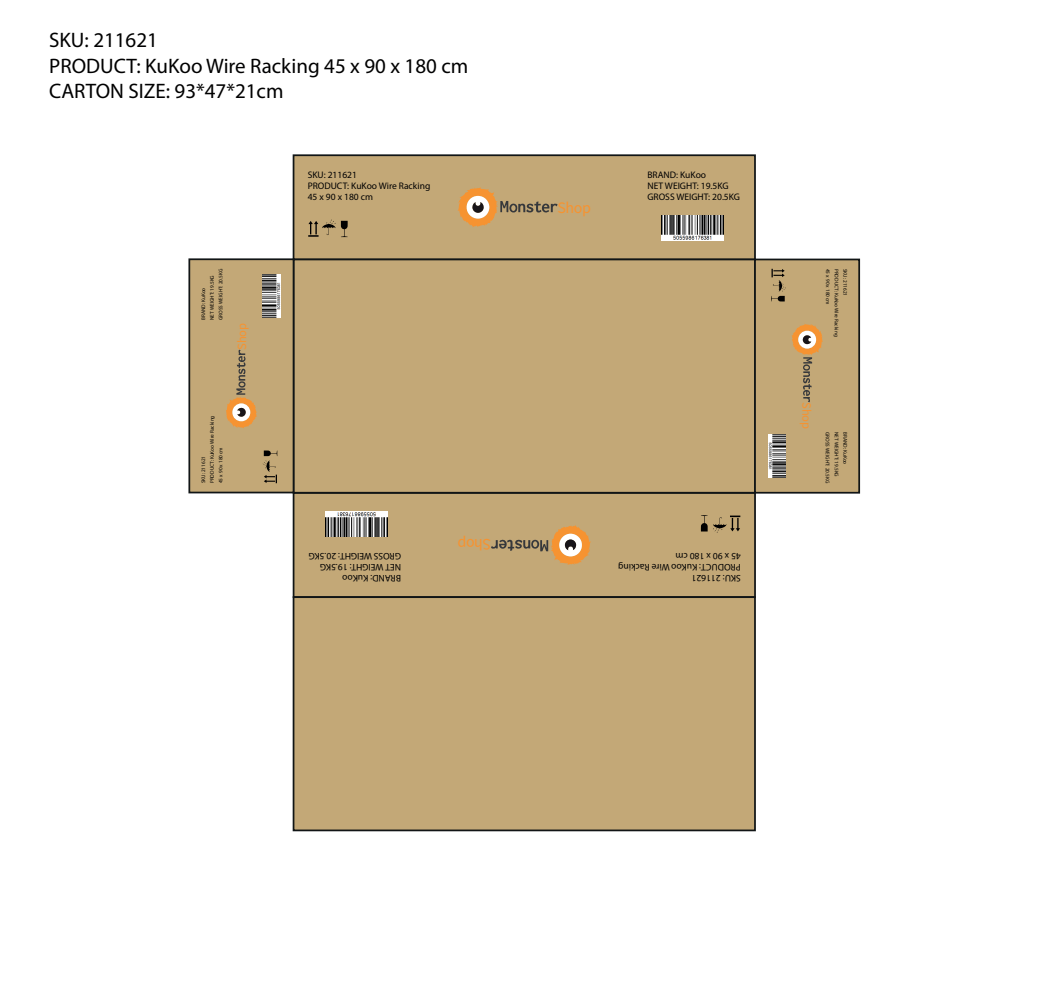
<style>
.page{position:relative;width:1042px;height:1000px;background:#fff}
.page>*{position:absolute;margin:0;border:0;box-sizing:border-box;transform-origin:0 0}
.t1{font:21px/25.2px "Myriad Pro";color:#000001}
.t2{font:15.92px "Source Sans Pro";letter-spacing:-.025em;color:#f69331}
.t3{font:12.6px "Source Sans Pro";letter-spacing:-.025em;color:#f69331}
.t4{font:9.45px/11px "Myriad Pro";color:#000001}
.t5{font:5.25px/8.8px "Myriad Pro";color:#000001}
</style>
<div class="page">
<div style="left:293px;top:154px;width:463px;height:106px;background:#c3a877;border:2px solid #111516"></div>
<svg style="left:458px;top:187px;width:99px;height:40px"></svg>
<svg style="left:308px;top:219px;width:40px;height:18px"></svg>
<img style="left:661px;top:216px;width:62px;height:25px">
<div style="left:293px;top:492px;width:463px;height:106px;background:#c3a877;border:2px solid #111516"></div>
<svg style="left:491px;top:525px;width:100px;height:40px"></svg>
<svg style="left:701px;top:515px;width:6px;height:16px"></svg>
<svg style="left:713px;top:515px;width:27px;height:18px"></svg>
<img style="left:325px;top:511px;width:62px;height:25px">
<div style="left:293px;top:258px;width:463px;height:235px;background:#c3a877;border:2px solid #111516"></div>
<div style="left:293px;top:596px;width:463px;height:235px;background:#c3a877;border:2px solid #111516"></div>
<div style="left:188px;top:258px;width:106px;height:235px;background:#c3a877;border:2px solid #111516"></div>
<svg style="left:226px;top:350px;width:31px;height:78px"></svg>
<svg style="left:263px;top:450px;width:14px;height:33px"></svg>
<img style="left:263px;top:274px;width:17px;height:43px">
<div style="left:754px;top:258px;width:106px;height:235px;background:#c3a877;border:2px solid #111516"></div>
<svg style="left:791px;top:324px;width:32px;height:78px"></svg>
<svg style="left:771px;top:269px;width:15px;height:32px"></svg>
<img style="left:768px;top:435px;width:18px;height:42px">
<h1 class="t1" style="left:49px;top:27px;width:421px">SKU: 211621<br>PRODUCT: KuKoo Wire Racking 45 x 90 x 180 cm<br>CARTON SIZE: 93*47*21cm</h1>
<p class="t4" style="left:308px;top:169px;width:124px">SKU: 211621<br>PRODUCT: KuKoo Wire Racking<br>45 x 90 x 180 cm</p>
<p class="t4" style="left:647px;top:169px;width:94px">BRAND: KuKoo<br>NET WEIGHT: 19.5KG<br>GROSS WEIGHT: 20.5KG</p>
<p class="t5" style="left:199px;top:320px;width:53px;rotate:-90deg">BRAND: KuKoo<br>NET WEIGHT: 19.5KG<br>GROSS WEIGHT: 20.5KG</p>
<h3 class="t3" style="left:233px;top:350px;width:28px;rotate:-90deg">Shop</h3>
<p class="t5" style="left:199px;top:483px;width:69px;rotate:-90deg">SKU: 211621<br>PRODUCT: KuKoo Wire Racking<br>45 x 90 x 180 cm</p>
<p class="t4" style="left:401px;top:583px;width:94px;rotate:-180deg">BRAND: KuKoo<br>NET WEIGHT: 19.5KG<br>GROSS WEIGHT: 20.5KG</p>
<h2 class="t2" style="left:491px;top:555px;width:35px;rotate:-180deg">Shop</h2>
<h2 class="t2" style="left:557px;top:197px;width:35px">Shop</h2>
<p class="t4" style="left:741px;top:583px;width:124px;rotate:-180deg">SKU: 211621<br>PRODUCT: KuKoo Wire Racking<br>45 x 90 x 180 cm</p>
<p class="t5" style="left:832px;top:269px;width:38px;rotate:90deg">45 x 90 x 180 cm</p>
<p class="t5" style="left:841px;top:269px;width:69px;rotate:90deg">PRODUCT: KuKoo Wire Racking</p>
<p class="t5" style="left:850px;top:269px;width:29px;rotate:90deg">SKU: 211621</p>
<h3 class="t3" style="left:815px;top:402px;width:28px;rotate:90deg">Shop</h3>
<p class="t5" style="left:832px;top:432px;width:53px;rotate:90deg">GROSS WEIGHT: 20.5KG</p>
<p class="t5" style="left:841px;top:432px;width:46px;rotate:90deg">NET WEIGHT: 19.5KG</p>
<p class="t5" style="left:849px;top:432px;width:34px;rotate:90deg">BRAND: KuKoo</p>
</div>
